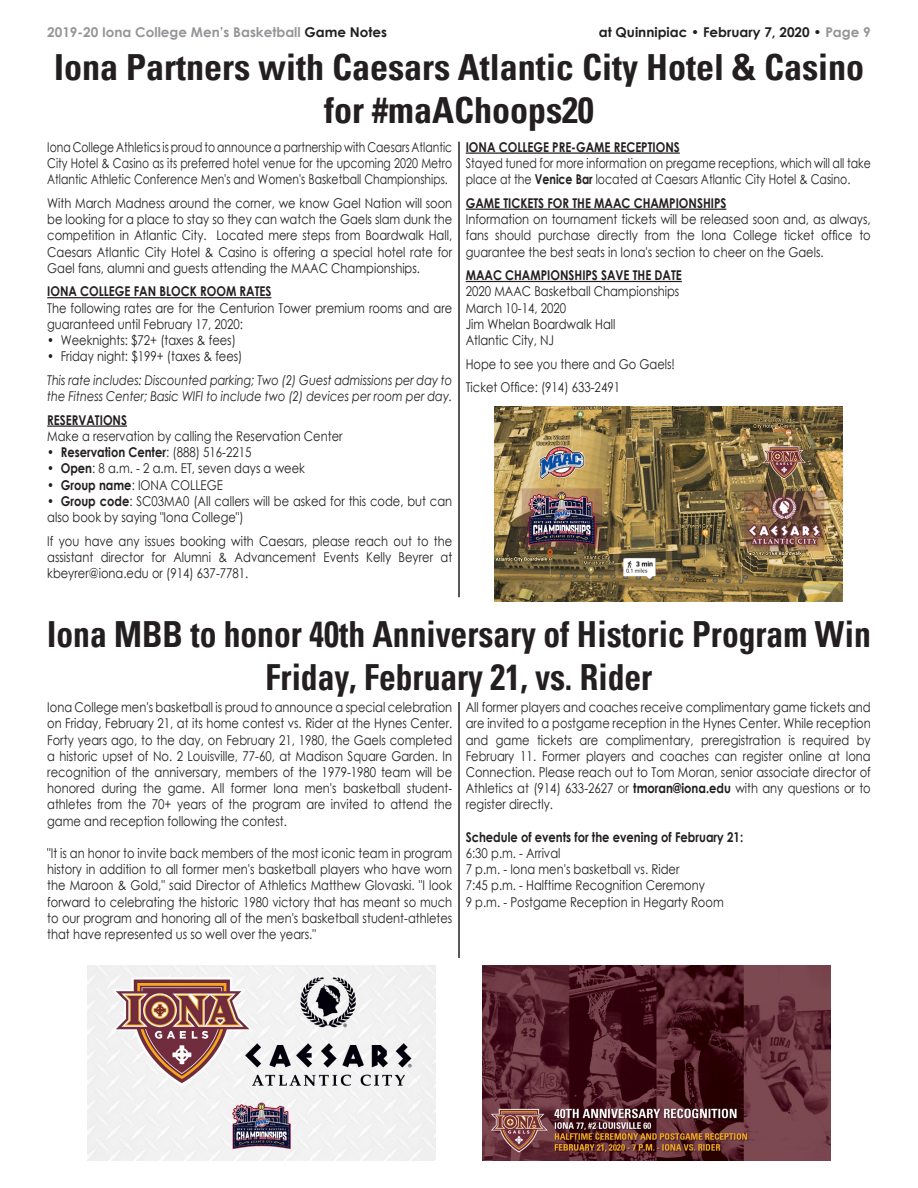
<style>
.page{position:relative;width:918px;height:1188px;background:#fff}
.page>*{position:absolute;margin:0;border:0;box-sizing:border-box;transform-origin:0 0}
.t1{font:700 condensed 36px "Univers";color:#231f20;scale:.93 1}
.t2{font:700 condensed 36px/43.2px "Univers";color:#231f20;text-align:center}
.t3{font:13.5px/16.2px "Century Gothic";color:#231f20;text-align:justify;scale:.85 1}
.t4{font:700 13.5px "Century Gothic";color:#231f20;scale:.85 1}
.t5{font:13.5px/16.2px "Century Gothic";color:#231f20;text-align:justify;scale:.8 1}
.t6{font:italic 13.5px/16.2px "Century Gothic";color:#231f20;scale:.84 1}
.t7{font:13.5px/16.2px "Century Gothic";color:#231f20;scale:.81 1}
.t8{font:700 13.5px "Century Gothic";color:#939598}
.t9{font:700 13.5px "Century Gothic";color:#231f20}
.s1{color:#231f20}
.s2{color:#939598}
.s3{font-weight:400}
.s4{font-weight:700}
</style>
<div class="page">
<hr style="left:47px;top:297px;width:224px;height:1px;background:#231f20">
<hr style="left:47px;top:426px;width:80px;height:1px;background:#231f20">
<hr style="left:466px;top:153px;width:214px;height:1px;background:#231f20">
<hr style="left:466px;top:209px;width:260px;height:1px;background:#231f20">
<hr style="left:466px;top:281px;width:216px;height:1px;background:#231f20">
<hr style="left:459px;top:142px;width:1px;height:455px;background:#231f20">
<hr style="left:459px;top:702px;width:1px;height:256px;background:#231f20">
<img style="left:482px;top:965px;width:348px;height:196px">
<img style="left:88px;top:965px;width:348px;height:196px">
<img style="left:494px;top:406px;width:348px;height:196px">
<p class="t8" style="left:47px;top:22px;width:341px">2019-20 Iona College Men’s Basketball <span class="s1">Game Notes</span></p>
<p class="t9" style="left:599px;top:22px;width:273px">at Quinnipiac • February 7, 2020 • <span class="s2">Page 9</span></p>
<p class="t2" style="left:54px;top:45px;width:811px">Iona Partners with Caesars Atlantic City Hotel &amp; Casino for #maAChoops20</p>
<p class="t5" style="left:47px;top:139px;width:508px">Iona College Athletics is proud to announce a partnership with Caesars Atlantic City Hotel &amp; Casino as its preferred hotel venue for the upcoming 2020 Metro Atlantic Athletic Conference Men's and Women's Basketball Championships.</p>
<p class="t3" style="left:47px;top:195px;width:478px">With March Madness around the corner, we know Gael Nation will soon be looking for a place to stay so they can watch the Gaels slam dunk the competition in Atlantic City. Located mere steps from Boardwalk Hall, Caesars Atlantic City Hotel &amp; Casino is offering a special hotel rate for Gael fans, alumni and guests attending the MAAC Championships.</p>
<p class="t4" style="left:47px;top:281px;width:265px">IONA COLLEGE FAN BLOCK ROOM RATES</p>
<p class="t3" style="left:47px;top:299px;width:478px">The following rates are for the Centurion Tower premium rooms and are guaranteed until February 17, 2020:</p>
<p class="t3" style="left:47px;top:332px;width:224px">• Weeknights: $72+ (taxes &amp; fees)</p>
<p class="t3" style="left:47px;top:348px;width:231px">• Friday night: $199+ (taxes &amp; fees)</p>
<p class="t6" style="left:47px;top:372px;width:484px">This rate includes: Discounted parking; Two (2) Guest admissions per day to the Fitness Center; Basic WIFI to include two (2) devices per room per day.</p>
<p class="t4" style="left:47px;top:410px;width:95px">RESERVATIONS</p>
<p class="t3" style="left:47px;top:428px;width:349px">Make a reservation by calling the Reservation Center</p>
<p class="t4" style="left:47px;top:442px;width:242px"><span class="s3">•</span> Reservation Center<span class="s3">: (888) 516-2215</span></p>
<p class="t3" style="left:47px;top:460px;width:305px">• <span class="s4">Open</span>: 8 a.m. - 2 a.m. ET, seven days a week</p>
<p class="t3" style="left:47px;top:476px;width:208px">• <span class="s4">Group name</span>: IONA COLLEGE</p>
<p class="t3" style="left:47px;top:493px;width:478px">• <span class="s4">Group code</span>: SC03MA0 (All callers will be asked for this code, but can also book by saying "Iona College")</p>
<p class="t3" style="left:47px;top:533px;width:478px">If you have any issues booking with Caesars, please reach out to the assistant director for Alumni &amp; Advancement Events Kelly Beyrer at kbeyrer@iona.edu or (914) 637-7781.</p>
<p class="t4" style="left:466px;top:137px;width:253px">IONA COLLEGE PRE-GAME RECEPTIONS</p>
<p class="t7" style="left:466px;top:155px;width:502px">Stayed tuned for more information on pregame receptions, which will all take place at the <span class="s4">Venice Bar</span> located at Caesars Atlantic City Hotel &amp; Casino.</p>
<p class="t4" style="left:466px;top:193px;width:308px">GAME TICKETS FOR THE MAAC CHAMPIONSHIPS</p>
<p class="t3" style="left:466px;top:211px;width:478px">Information on tournament tickets will be released soon and, as always, fans should purchase directly from the Iona College ticket office to guarantee the best seats in Iona's section to cheer on the Gaels.</p>
<p class="t4" style="left:466px;top:265px;width:256px">MAAC CHAMPIONSHIPS SAVE THE DATE</p>
<p class="t3" style="left:466px;top:283px;width:253px">2020 MAAC Basketball Championships</p>
<p class="t3" style="left:466px;top:299px;width:120px">March 10-14, 2020</p>
<p class="t3" style="left:466px;top:316px;width:178px">Jim Whelan Boardwalk Hall</p>
<p class="t3" style="left:466px;top:332px;width:105px">Atlantic City, NJ</p>
<p class="t3" style="left:466px;top:356px;width:248px">Hope to see you there and Go Gaels!</p>
<p class="t3" style="left:466px;top:379px;width:183px">Ticket Office: (914) 633-2491</p>
<p class="t1" style="left:47px;top:612px;width:887px">Iona MBB to honor 40th Anniversary of Historic Program Win</p>
<p class="t1" style="left:266px;top:655px;width:417px">Friday, February 21, vs. Rider</p>
<p class="t3" style="left:47px;top:699px;width:478px">Iona College men's basketball is proud to announce a special celebration on Friday, February 21, at its home contest vs. Rider at the Hynes Center.<br>Forty years ago, to the day, on February 21, 1980, the Gaels completed a historic upset of No. 2 Louisville, 77-60, at Madison Square Garden. In recognition of the anniversary, members of the 1979-1980 team will be honored during the game. All former Iona men's basketball student&shy;athletes from the 70+ years of the program are invited to attend the game and reception following the contest.</p>
<p class="t3" style="left:47px;top:845px;width:478px">"It is an honor to invite back members of the most iconic team in program history in addition to all former men's basketball players who have worn the Maroon &amp; Gold," said Director of Athletics Matthew Glovaski. "I look forward to celebrating the historic 1980 victory that has meant so much to our program and honoring all of the men's basketball student-athletes that have represented us so well over the years."</p>
<p class="t3" style="left:466px;top:699px;width:478px">All former players and coaches receive complimentary game tickets and are invited to a postgame reception in the Hynes Center. While reception and game tickets are complimentary, preregistration is required by February 11. Former players and coaches can register online at Iona Connection. Please reach out to Tom Moran, senior associate director of Athletics at (914) 633-2627 or <span class="s4">tmoran@iona.edu</span> with any questions or to register directly.</p>
<p class="t4" style="left:466px;top:827px;width:328px">Schedule of events for the evening of February 21:</p>
<p class="t3" style="left:466px;top:845px;width:113px">6:30 p.m. - Arrival</p>
<p class="t3" style="left:466px;top:861px;width:253px">7 p.m. - Iona men's basketball vs. Rider</p>
<p class="t3" style="left:466px;top:877px;width:283px">7:45 p.m. - Halftime Recognition Ceremony</p>
<p class="t3" style="left:466px;top:893px;width:305px">9 p.m. - Postgame Reception in Hegarty Room</p>
</div>
